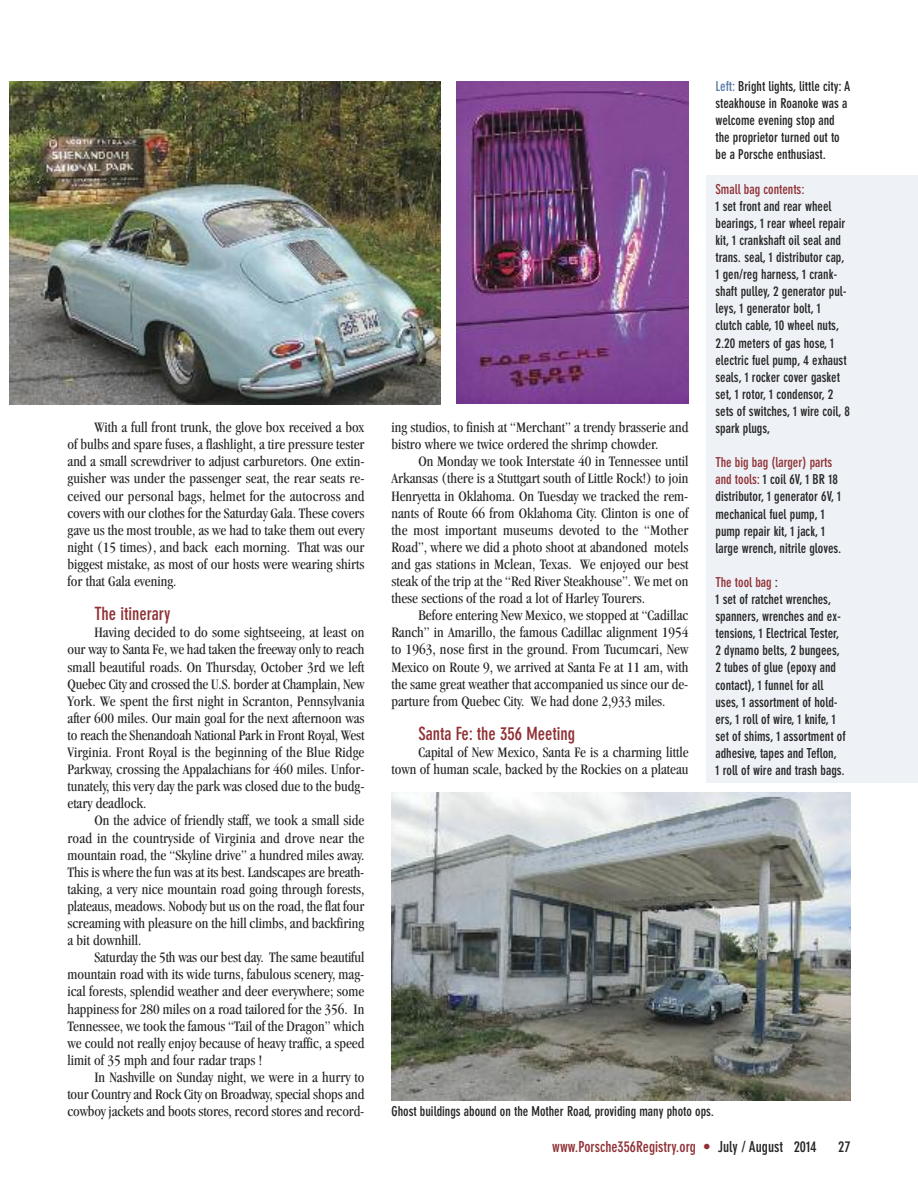
<style>
.page{position:relative;width:918px;height:1188px;background:#fff}
.page>*{position:absolute;margin:0;border:0;box-sizing:border-box;transform-origin:0 0}
.t1{font:700 condensed 18px "DIN Neuzeit Grotesk";color:#903136}
.t2{font:condensed 15px/17.1px "Garamond";color:#272627;text-align:justify}
.t3{font:700 condensed 15px "DIN Neuzeit Grotesk";color:#903136}
.t4{font:700 condensed 15px "DIN Neuzeit Grotesk";color:#272627}
.t5{font:700 condensed 13.5px/17.1px "DIN Neuzeit Grotesk";color:#272627}
.t6{font:700 condensed 13.5px "DIN Neuzeit Grotesk";color:#903136}
.s1{color:#587ba8}
.s2{color:#903136}
.s3{color:#272627}
</style>
<div class="page">
<div style="left:706px;top:176px;width:212px;height:607px;background:#eef2f6"></div>
<img style="left:457px;top:81px;width:231px;height:323px">
<img style="left:9px;top:81px;width:432px;height:324px">
<img style="left:392px;top:792px;width:459px;height:308px">
<p class="t2" style="left:67px;top:420px;width:299px;text-indent:27px">With a full front trunk, the glove box received a box of bulbs and spare fuses, a flashlight, a tire pressure tester and a small screwdriver to adjust carburetors. One extin&shy;guisher was under the passenger seat, the rear seats re&shy;ceived our personal bags, helmet for the autocross and covers with our clothes for the Saturday Gala. These covers gave us the most trouble, as we had to take them out every night (15 times), and back each morning. That was our biggest mistake, as most of our hosts were wearing shirts for that Gala evening.</p>
<p class="t1" style="left:94px;top:607px;width:77px">The itinerary</p>
<p class="t2" style="left:67px;top:625px;width:299px;text-indent:27px">Having decided to do some sightseeing, at least on our way to Santa Fe, we had taken the freeway only to reach small beautiful roads. On Thursday, October 3rd we left Quebec City and crossed the U.S. border at Champlain, New York. We spent the first night in Scranton, Pennsylvania after 600 miles. Our main goal for the next afternoon was to reach the Shenandoah National Park in Front Royal, West Virginia. Front Royal is the beginning of the Blue Ridge Parkway, crossing the Appalachians for 460 miles. Unfor&shy;tunately, this very day the park was closed due to the budg&shy;etary deadlock.</p>
<p class="t2" style="left:67px;top:813px;width:299px;text-indent:27px">On the advice of friendly staff, we took a small side road in the countryside of Virginia and drove near the mountain road, the “Skyline drive” a hundred miles away.<br>This is where the fun was at its best. Landscapes are breath&shy;taking, a very nice mountain road going through forests, plateaus, meadows. Nobody but us on the road, the flat four screaming with pleasure on the hill climbs, and backfiring a bit downhill.</p>
<p class="t2" style="left:67px;top:950px;width:299px;text-indent:27px">Saturday the 5th was our best day. The same beautiful mountain road with its wide turns, fabulous scenery, mag&shy;ical forests, splendid weather and deer everywhere; some happiness for 280 miles on a road tailored for the 356. In Tennessee, we took the famous “Tail of the Dragon” which we could not really enjoy because of heavy traffic, a speed limit of 35 mph and four radar traps !</p>
<p class="t2" style="left:67px;top:1070px;width:299px;text-indent:27px">In Nashville on Sunday night, we were in a hurry to tour Country and Rock City on Broadway, special shops and cowboy jackets and boots stores, record stores and record-</p>
<p class="t2" style="left:391px;top:420px;width:299px">ing studios, to finish at “Merchant” a trendy brasserie and bistro where we twice ordered the shrimp chowder.</p>
<p class="t2" style="left:391px;top:454px;width:299px;text-indent:27px">On Monday we took Interstate 40 in Tennessee until Arkansas (there is a Stuttgart south of Little Rock!) to join Henryetta in Oklahoma. On Tuesday we tracked the rem&shy;nants of Route 66 from Oklahoma City. Clinton is one of the most important museums devoted to the “Mother Road”, where we did a photo shoot at abandoned motels and gas stations in Mclean, Texas. We enjoyed our best steak of the trip at the “Red River Steakhouse”. We met on these sections of the road a lot of Harley Tourers.</p>
<p class="t2" style="left:391px;top:608px;width:299px;text-indent:27px">Before entering New Mexico, we stopped at “Cadillac Ranch” in Amarillo, the famous Cadillac alignment 1954 to 1963, nose first in the ground. From Tucumcari, New Mexico on Route 9, we arrived at Santa Fe at 11 am, with the same great weather that accompanied us since our de&shy;parture from Quebec City. We had done 2,933 miles.</p>
<p class="t1" style="left:418px;top:727px;width:158px">Santa Fe: the 356 Meeting</p>
<p class="t2" style="left:392px;top:745px;width:299px;text-align:right">Capital of New Mexico, Santa Fe is a charming little town of human scale, backed by the Rockies on a plateau</p>
<p class="t5" style="left:716px;top:79px;width:136px"><span class="s1">Left:</span> Bright lights, little city: A steakhouse in Roanoke was a welcome evening stop and the proprietor turned out to be a Porsche enthusiast.</p>
<p class="t6" style="left:715px;top:184px;width:91px">Small bag contents:</p>
<p class="t5" style="left:715px;top:199px;width:136px">1 set front and rear wheel bearings, 1 rear wheel repair kit, 1 crankshaft oil seal and trans. seal, 1 distributor cap,<br>1 gen/reg harness, 1 crank&shy;shaft pulley, 2 generator pul&shy;leys, 1 generator bolt, 1 clutch cable, 10 wheel nuts,<br>2.20 meters of gas hose, 1 electric fuel pump, 4 exhaust seals, 1 rocker cover gasket set, 1 rotor, 1 condensor, 2 sets of switches, 1 wire coil, 8 spark plugs,</p>
<p class="t5" style="left:715px;top:455px;width:128px"><span class="s2">The big bag (larger) parts and tools:</span> 1 coil 6V, 1 BR 18 distributor, 1 generator 6V, 1 mechanical fuel pump, 1 pump repair kit, 1 jack, 1 large wrench, nitrile gloves.</p>
<p class="t5" style="left:715px;top:575px;width:132px"><span class="s2">The tool bag</span> :<br>1 set of ratchet wrenches, spanners, wrenches and ex&shy;tensions, 1 Electrical Tester,<br>2 dynamo belts, 2 bungees,<br>2 tubes of glue (epoxy and contact), 1 funnel for all uses, 1 assortment of hold&shy;ers, 1 roll of wire, 1 knife, 1 set of shims, 1 assortment of adhesive, tapes and Teflon,<br>1 roll of wire and trash bags.</p>
<p class="t5" style="left:392px;top:1104px;width:324px">Ghost buildings abound on the Mother Road, providing many photo ops.</p>
<p class="t3" style="left:552px;top:1141px;width:266px">www.Porsche356Registry.org • <span class="s3">July / August 2014</span></p>
<p class="t4" style="left:838px;top:1141px;width:14px">27</p>
</div>
